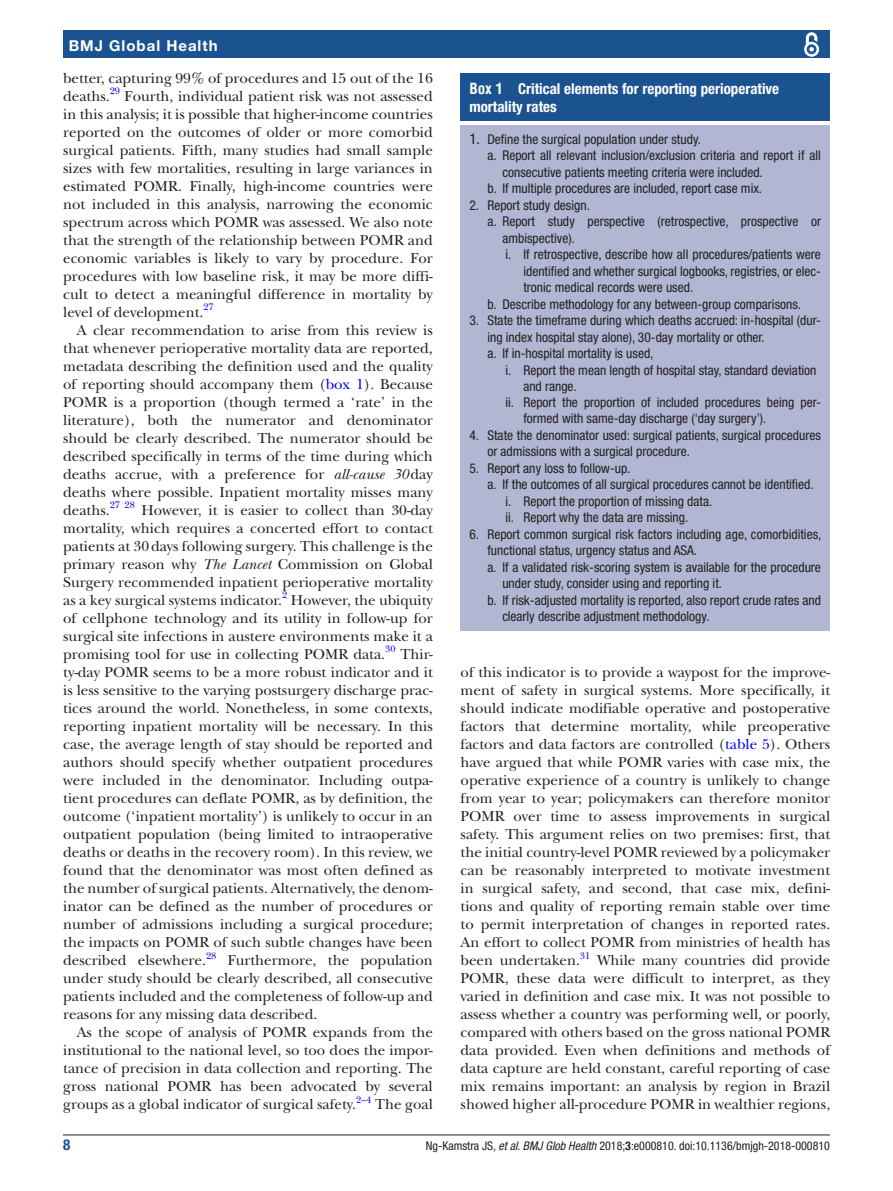
<style>
.page{position:relative;width:893px;height:1191px;background:#fff}
.page>*{position:absolute;margin:0;border:0;box-sizing:border-box;transform-origin:0 0}
.t1{font:15px/18px "New Baskerville";color:#231f20;text-align:justify}
.t2{font:700 condensed 15px/18px "Helvetica Neue LT Std";color:#fff}
.t3{font:700 15px "Helvetica Neue LT Std";letter-spacing:.065em;color:#fff}
.t4{font:700 condensed 15px "Helvetica Neue LT Std";color:#1b5391}
.t5{font:condensed 13.5px/16.5px "Helvetica Neue LT Std";color:#231f20}
.t6{font:condensed 12px "Helvetica Neue LT Std";color:#231f20}
.t7{font:9.9px "New Baskerville";color:#00f}
.s1{color:#00f}
.s2{font-style:italic}
.s3{font-family:"Helvetica"}
.s4{font-size:15px}
.s5{font-weight:700}
</style>
<div class="page">
<hr style="left:63px;top:1134px;width:767px;height:1px;background:#231f20">
<div style="left:63px;top:31px;width:767px;height:27px;background:#1b5391"></div>
<svg style="left:804px;top:32px;width:16px;height:25px"></svg>
<div style="left:808px;top:46px;width:7px;height:7px;border:1px solid #1b5391;border-radius:50%"></div>
<div style="left:460px;top:73px;width:370px;height:48px;background:#1b5391"></div>
<div style="left:460px;top:125px;width:370px;height:505px;background:#b1b7d3"></div>
<p class="t3" style="left:69px;top:36px;width:150px">BMJ Global Health</p>
<p class="t1" style="left:63px;top:69px;width:371px">better, capturing 99% of procedures and 15 out of the 16 deaths.</p>
<p class="t7" style="left:110px;top:85px;width:12px">29</p>
<p class="t1" style="left:63px;top:87px;width:371px;text-indent:61px">Fourth, individual patient risk was not assessed in this analysis; it is possible that higher-income countries reported on the outcomes of older or more comorbid surgical patients. Fifth, many studies had small sample sizes with few mortalities, resulting in large variances in estimated POMR. Finally, high-income countries were not included in this analysis, narrowing the economic spectrum across which POMR was assessed. We also note that the strength of the relationship between POMR and economic variables is likely to vary by procedure. For procedures with low baseline risk, it may be more diffi&shy;cult to detect a meaningful difference in mortality by level of development.</p>
<p class="t7" style="left:203px;top:301px;width:12px">27</p>
<p class="t1" style="left:63px;top:321px;width:371px;text-indent:14px">A clear recommendation to arise from this review is that whenever perioperative mortality data are reported, metadata describing the definition used and the quality of reporting should accompany them (<span class="s1">box 1</span>). Because POMR is a proportion (though termed a ‘rate’ in the literature), both the numerator and denominator should be clearly described. The numerator should be described specifically in terms of the time during which deaths accrue, with a preference for <span class="s2">all-cause 30</span>day deaths where possible. Inpatient mortality misses many deaths.<sup>27</sup> <sup>28</sup> However, it is easier to collect than 30-day mortality, which requires a concerted effort to contact patients at 30days following surgery. This challenge is the primary reason why <span class="s2">The Lancet</span> Commission on Global Surgery recommended inpatient perioperative mortality as a key surgical systems indicator.</p>
<p class="t7" style="left:282px;top:589px;width:7px">2</p>
<p class="t1" style="left:63px;top:591px;width:371px;text-indent:227px">However, the ubiquity of cellphone technology and its utility in follow-up for surgical site infections in austere environments make it a promising tool for use in collecting POMR data.</p>
<p class="t7" style="left:385px;top:643px;width:12px">30</p>
<p class="t1" style="left:63px;top:645px;width:371px;text-indent:337px">Thir&shy;ty-day POMR seems to be a more robust indicator and it is less sensitive to the varying postsurgery discharge prac&shy;tices around the world. Nonetheless, in some contexts, reporting inpatient mortality will be necessary. In this case, the average length of stay should be reported and authors should specify whether outpatient procedures were included in the denominator. Including outpa&shy;tient procedures can deflate POMR, as by definition, the outcome (‘inpatient mortality’) is unlikely to occur in an outpatient population (being limited to intraoperative deaths or deaths in the recovery room). In this review, we found that the denominator was most often defined as the number of surgical patients. Alternatively, the denom&shy;inator can be defined as the number of procedures or number of admissions including a surgical procedure; the impacts on POMR of such subtle changes have been described elsewhere.</p>
<p class="t7" style="left:206px;top:949px;width:12px">28</p>
<p class="t1" style="left:63px;top:951px;width:371px;text-indent:164px">Furthermore, the population under study should be clearly described, all consecutive patients included and the completeness of follow-up and reasons for any missing data described.</p>
<p class="t1" style="left:63px;top:1023px;width:371px;text-indent:14px">As the scope of analysis of POMR expands from the institutional to the national level, so too does the impor&shy;tance of precision in data collection and reporting. The gross national POMR has been advocated by several groups as a global indicator of surgical safety.<sup>2–4</sup> The goal</p>
<p class="t2" style="left:469px;top:79px;width:311px"><span class="s3">Box 1</span> Critical elements for reporting perioperative mortality rates</p>
<p class="t5" style="left:469px;top:130px;width:233px"><span class="s4">1.</span> Define the surgical population under study.</p>
<p class="t5" style="left:487px;top:147px;width:335px">a. Report all relevant inclusion/exclusion criteria and report if all</p>
<p class="t5" style="left:502px;top:163px;width:262px">consecutive patients meeting criteria were included.</p>
<p class="t5" style="left:487px;top:180px;width:276px">b. If multiple procedures are included, report case mix.</p>
<p class="t5" style="left:469px;top:196px;width:122px">2. Report study design.</p>
<p class="t5" style="left:487px;top:213px;width:335px">a. Report study perspective (retrospective, prospective or</p>
<p class="t5" style="left:502px;top:229px;width:74px">ambispective).</p>
<p class="t5" style="left:505px;top:246px;width:317px">i. If retrospective, describe how all procedures/patients were</p>
<p class="t5" style="left:523px;top:262px;width:299px">identified and whether surgical logbooks, registries, or elec-</p>
<p class="t5" style="left:523px;top:279px;width:171px">tronic medical records were used.</p>
<p class="t5" style="left:487px;top:295px;width:315px">b. Describe methodology for any between-group comparisons.</p>
<p class="t5" style="left:487px;top:312px;width:335px;text-indent:-18px">3. State the timeframe during which deaths accrued: in-hospital (dur&shy;ing index hospital stay alone), 30-day mortality or other.<br>a. If in-hospital mortality is used,</p>
<p class="t5" style="left:505px;top:361px;width:313px">i. Report the mean length of hospital stay, standard deviation</p>
<p class="t5" style="left:523px;top:378px;width:55px">and range.</p>
<p class="t5" style="left:505px;top:394px;width:317px">ii. Report the proportion of included procedures being per-</p>
<p class="t5" style="left:523px;top:410px;width:245px">formed with same-day discharge (‘day surgery’).</p>
<p class="t5" style="left:487px;top:427px;width:335px;text-indent:-18px">4. State the denominator used: surgical patients, surgical procedures or admissions with a surgical procedure.</p>
<p class="t5" style="left:469px;top:460px;width:163px">5. Report any loss to follow-up.</p>
<p class="t5" style="left:487px;top:476px;width:328px">a. If the outcomes of all surgical procedures cannot be identified.</p>
<p class="t5" style="left:505px;top:493px;width:208px">i. Report the proportion of missing data.</p>
<p class="t5" style="left:505px;top:509px;width:184px">ii. Report why the data are missing.</p>
<p class="t5" style="left:469px;top:525px;width:354px">6. Report common surgical risk factors including age, comorbidities,</p>
<p class="t5" style="left:487px;top:542px;width:211px">functional status, urgency status and ASA.</p>
<p class="t5" style="left:487px;top:558px;width:335px">a. If a validated risk-scoring system is available for the procedure</p>
<p class="t5" style="left:502px;top:575px;width:221px">under study, consider using and reporting it.</p>
<p class="t5" style="left:487px;top:591px;width:335px">b. If risk-adjusted mortality is reported, also report crude rates and</p>
<p class="t5" style="left:502px;top:608px;width:209px">clearly describe adjustment methodology.</p>
<p class="t1" style="left:461px;top:663px;width:371px">of this indicator is to provide a waypost for the improve&shy;ment of safety in surgical systems. More specifically, it should indicate modifiable operative and postoperative factors that determine mortality, while preoperative factors and data factors are controlled (<span class="s1">table 5</span>). Others have argued that while POMR varies with case mix, the operative experience of a country is unlikely to change from year to year; policymakers can therefore monitor POMR over time to assess improvements in surgical safety. This argument relies on two premises: first, that the initial country-level POMR reviewed by a policymaker can be reasonably interpreted to motivate investment in surgical safety, and second, that case mix, defini&shy;tions and quality of reporting remain stable over time to permit interpretation of changes in reported rates.<br>An effort to collect POMR from ministries of health has been undertaken.</p>
<p class="t7" style="left:580px;top:949px;width:12px">31</p>
<p class="t1" style="left:461px;top:951px;width:371px;text-indent:136px">While many countries did provide POMR, these data were difficult to interpret, as they varied in definition and case mix. It was not possible to assess whether a country was performing well, or poorly, compared with others based on the gross national POMR data provided. Even when definitions and methods of data capture are held constant, careful reporting of case mix remains important: an analysis by region in Brazil showed higher all-procedure POMR in wealthier regions,</p>
<p class="t4" style="left:63px;top:1135px;width:9px">8</p>
<p class="t6" style="left:426px;top:1138px;width:406px">Ng-Kamstra JS, <span class="s2">et al</span>. <span class="s2">BMJ Glob Health</span> 2018;<span class="s5">3</span>:e000810. doi:10.1136/bmjgh-2018-000810</p>
</div>
